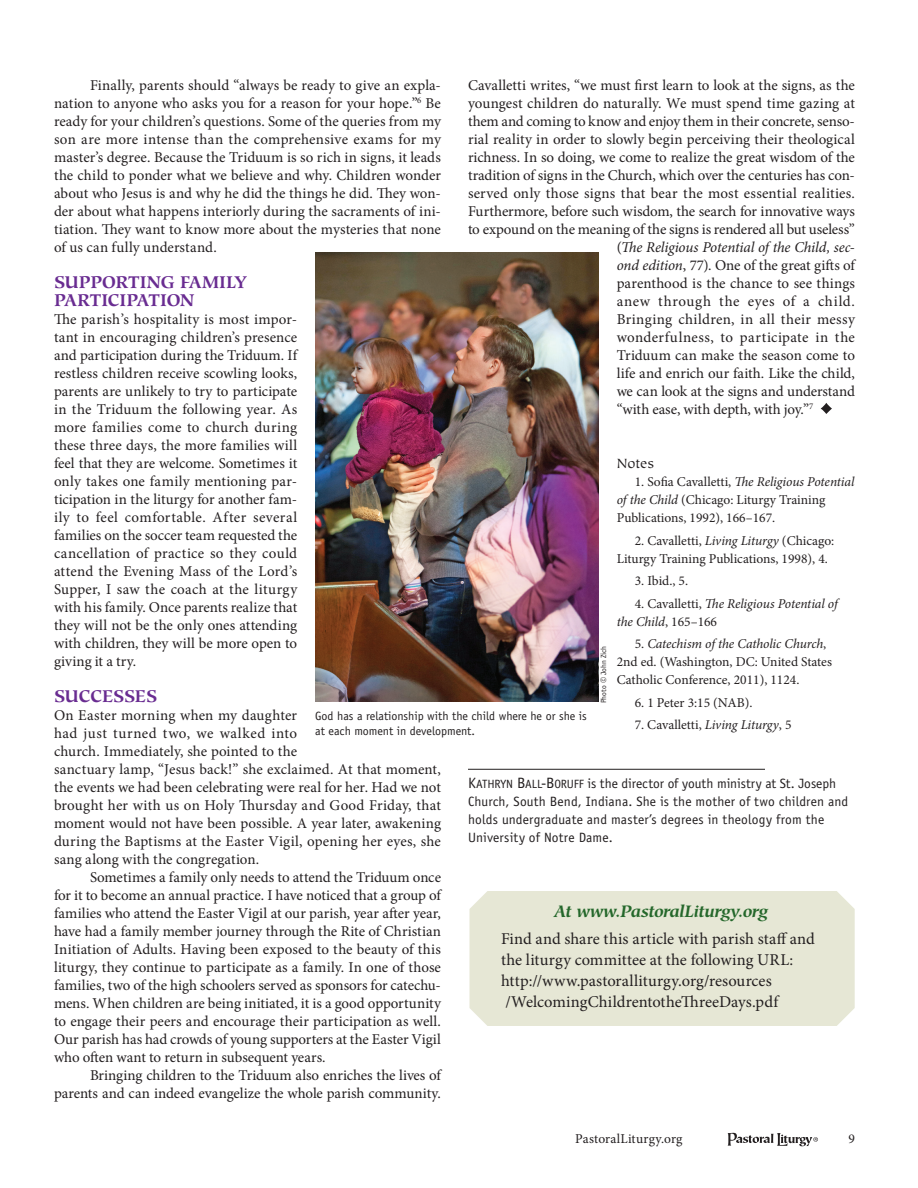
<style>
.page{position:relative;width:918px;height:1188px;background:#fff}
.page>*{position:absolute;margin:0;border:0;box-sizing:border-box;transform-origin:0 0}
.h1{font:700 16.8px/18px "Hiroshige Std";letter-spacing:-.015em;color:#692c91}
.para_website_referen{font:16.5px/21px "Minion Pro";letter-spacing:.005em;color:#231f20}
.h3{font:italic 700 16.5px "Hiroshige Std";letter-spacing:-.03em;color:#25682b}
.para__indented{font:15px/18px "Minion Pro";color:#231f20;text-align:justify}
.para{font:15px/18px "Minion Pro";letter-spacing:.01em;color:#231f20;text-align:justify}
.para__indented-2{font:15px "Minion Pro";letter-spacing:-.02em;color:#231f20}
.para__indented-3{font:italic 15px "Minion Pro";letter-spacing:-.01em;color:#231f20}
.para__indented-4{font:15px "Minion Pro";letter-spacing:.03em;color:#231f20}
.para__indented-5{font:15px "Minion Pro";letter-spacing:.025em;color:#231f20}
.para__indented-6{font:15px "Minion Pro";letter-spacing:.045em;color:#231f20}
.note_h1{font:15px "Tiepolo Std";color:#231f20}
.note_text{font:13.5px/18px "Minion Pro";color:#231f20}
.authorbio{font:13.5px/18px "Officina Sans Std";letter-spacing:.01em;color:#231f20}
.note_text-2{font:italic 13.5px/18px "Minion Pro";letter-spacing:-.01em;color:#231f20}
.caption{font:12px/15px "Officina Sans Std";color:#231f20}
.credit{font:7.5px "Officina Sans Std";color:#231f20}
.s1{font-style:normal}
.s2{font-style:italic}
.s3{font-family:"Univers LT Std"}
.s4{font-family:"Officina Sans Std Book SC800";font-size:15px}
.s5{font-family:"Officina Sans Std Book SC800";font-size:12px}
</style>
<div class="page">
<svg style="left:728px;top:1133px;width:90px;height:13px"></svg>
<div style="left:470px;top:891px;width:385px;height:135px;background:#e6e7d5"></div>
<hr style="left:468px;top:769px;width:297px;height:1px;background:#231f20">
<svg style="left:821px;top:403px;width:11px;height:11px"></svg>
<img style="left:315px;top:252px;width:284px;height:450px">
<p class="para__indented" style="left:54px;top:76px;width:389px;text-indent:36px">Finally, parents should “always be ready to give an expla&shy;nation to anyone who asks you for a reason for your hope.”<sup>6</sup> Be ready for your children’s questions. Some of the queries from my son are more intense than the comprehensive exams for my master’s degree. Because the Triduum is so rich in signs, it leads the child to ponder what we believe and why. Children wonder about who Jesus is and why he did the things he did. They won&shy;der about what happens interiorly during the sacraments of ini&shy;tiation. They want to know more about the mysteries that none of us can fully understand.</p>
<p class="h1" style="left:54px;top:273px;width:194px">SUPPORTING FAMILY<br>PARTICIPATION</p>
<p class="para" style="left:54px;top:310px;width:245px">The parish’s hospitality is most impor&shy;tant in encouraging children’s presence and participation during the Triduum. If restless children receive scowling looks, parents are unlikely to try to participate in the Triduum the following year. As more families come to church during these three days, the more families will feel that they are welcome. Sometimes it only takes one family mentioning par&shy;ticipation in the liturgy for another fam&shy;ily to feel comfortable. After several families on the soccer team requested the cancellation of practice so they could attend the Evening Mass of the Lord’s Supper, I saw the coach at the liturgy with his family. Once parents realize that they will not be the only ones attending with children, they will be more open to giving it a try.</p>
<p class="h1" style="left:54px;top:687px;width:105px">SUCCESSES</p>
<p class="para" style="left:54px;top:706px;width:389px;text-align:left">On Easter morning when my daughter<br>had just turned two, we walked into<br>church. Immediately, she pointed to the<br>sanctuary lamp, “Jesus back!” she exclaimed. At that moment, the events we had been celebrating were real for her. Had we not brought her with us on Holy Thursday and Good Friday, that moment would not have been possible. A year later, awakening during the Baptisms at the Easter Vigil, opening her eyes, she sang along with the congregation.</p>
<p class="para__indented" style="left:54px;top:868px;width:389px;text-indent:36px">Sometimes a family only needs to attend the Triduum once for it to become an annual practice. I have noticed that a group of families who attend the Easter Vigil at our parish, year after year, have had a family member journey through the Rite of Christian Initiation of Adults. Having been exposed to the beauty of this liturgy, they continue to participate as a family. In one of those families, two of the high schoolers served as sponsors for catechu&shy;mens. When children are being initiated, it is a good opportunity to engage their peers and encourage their participation as well.<br>Our parish has had crowds of young supporters at the Easter Vigil who often want to return in subsequent years.</p>
<p class="para__indented" style="left:54px;top:1066px;width:389px;text-align:right">Bringing children to the Triduum also enriches the lives of parents and can indeed evangelize the whole parish community.</p>
<p class="para__indented" style="left:468px;top:76px;width:388px">Cavalletti writes, “we must first learn to look at the signs, as the</p>
<p class="para__indented" style="left:468px;top:94px;width:389px">youngest children do naturally. We must spend time gazing at</p>
<p class="para__indented-2" style="left:468px;top:111px;width:389px">them and coming to know and enjoy them in their concrete, senso-</p>
<p class="para__indented" style="left:468px;top:130px;width:388px">rial reality in order to slowly begin perceiving their theological</p>
<p class="para__indented" style="left:468px;top:148px;width:388px">richness. In so doing, we come to realize the great wisdom of the</p>
<p class="para__indented" style="left:468px;top:166px;width:389px">tradition of signs in the Church, which over the centuries has con-</p>
<p class="para__indented" style="left:468px;top:184px;width:389px">served only those signs that bear the most essential realities.</p>
<p class="para__indented" style="left:468px;top:202px;width:388px">Furthermore, before such wisdom, the search for innovative ways</p>
<p class="para__indented" style="left:468px;top:220px;width:388px">to expound on the meaning of the signs is rendered all but useless”</p>
<p class="para__indented-3" style="left:617px;top:237px;width:240px"><span class="s1">(</span>The Religious Potential of the Child, sec-</p>
<p class="para__indented" style="left:617px;top:256px;width:240px"><span class="s2">ond edition</span>, 77). One of the great gifts of</p>
<p class="para__indented" style="left:617px;top:274px;width:240px">parenthood is the chance to see things</p>
<p class="para__indented-6" style="left:617px;top:291px;width:240px">anew through the eyes of a child.</p>
<p class="para__indented-4" style="left:617px;top:309px;width:240px">Bringing children, in all their messy</p>
<p class="para__indented-5" style="left:617px;top:327px;width:240px">wonderfulness, to participate in the</p>
<p class="para__indented" style="left:617px;top:346px;width:240px">Triduum can make the season come to</p>
<p class="para__indented" style="left:617px;top:364px;width:240px">life and enrich our faith. Like the child,</p>
<p class="para__indented" style="left:617px;top:382px;width:240px">we can look at the signs and understand</p>
<p class="para__indented" style="left:617px;top:400px;width:198px">“with ease, with depth, with joy.”<sup>7</sup></p>
<p class="note_h1" style="left:617px;top:455px;width:39px">Notes</p>
<p class="note_text" style="left:617px;top:473px;width:239px;text-indent:18px">1. Sofia Cavalletti, <span class="s2">The Religious Potential of the Child</span> (Chicago: Liturgy Training<br>Publications, 1992), 166–167.</p>
<p class="note_text" style="left:617px;top:531px;width:219px;text-indent:18px">2. Cavalletti, <span class="s2">Living Liturgy</span> (Chicago:<br>Liturgy Training Publications, 1998), 4.</p>
<p class="note_text" style="left:635px;top:572px;width:55px">3. Ibid., 5.</p>
<p class="note_text-2" style="left:617px;top:594px;width:222px;text-indent:18px"><span class="s1">4. Cavalletti,</span> The Religious Potential of the Child<span class="s1">, 165–166</span></p>
<p class="note_text" style="left:617px;top:635px;width:217px;text-indent:18px">5. <span class="s2">Catechism of the Catholic Church</span>,<br>2nd ed. (Washington, DC: United States<br>Catholic Conference, 2011), 1124.</p>
<p class="note_text" style="left:635px;top:693px;width:119px">6. 1 Peter 3:15 (NAB).</p>
<p class="note_text" style="left:635px;top:716px;width:158px">7. Cavalletti, <span class="s2">Living Liturgy</span>, 5</p>
<p class="credit" style="left:599px;top:703px;width:59px;rotate:-90deg">Photo <span class="s3">©</span> John Zich</p>
<p class="caption" style="left:315px;top:708px;width:273px">God has a relationship with the child where he or she is at each moment in development.</p>
<p class="authorbio" style="left:468px;top:774px;width:382px"><span class="s4">K</span><span class="s5">ATHRYN</span> <span class="s4">B</span><span class="s5">ALL</span><span class="s4">-B</span><span class="s5">ORUFF</span> is the director of youth ministry at St. Joseph Church, South Bend, Indiana. She is the mother of two children and holds undergraduate and master’s degrees in theology from the University of Notre Dame.</p>
<p class="h3" style="left:555px;top:902px;width:215px">At www.PastoralLiturgy.org</p>
<p class="para_website_referen" style="left:501px;top:928px;width:315px">Find and share this article with parish staff and the liturgy committee at the following URL: http://www.pastoralliturgy.org/resources /WelcomingChildrentotheThreeDays.pdf</p>
<p class="note_text" style="left:575px;top:1129px;width:109px">PastoralLiturgy.org</p>
<p class="note_text" style="left:849px;top:1129px;width:8px">9</p>
</div>
